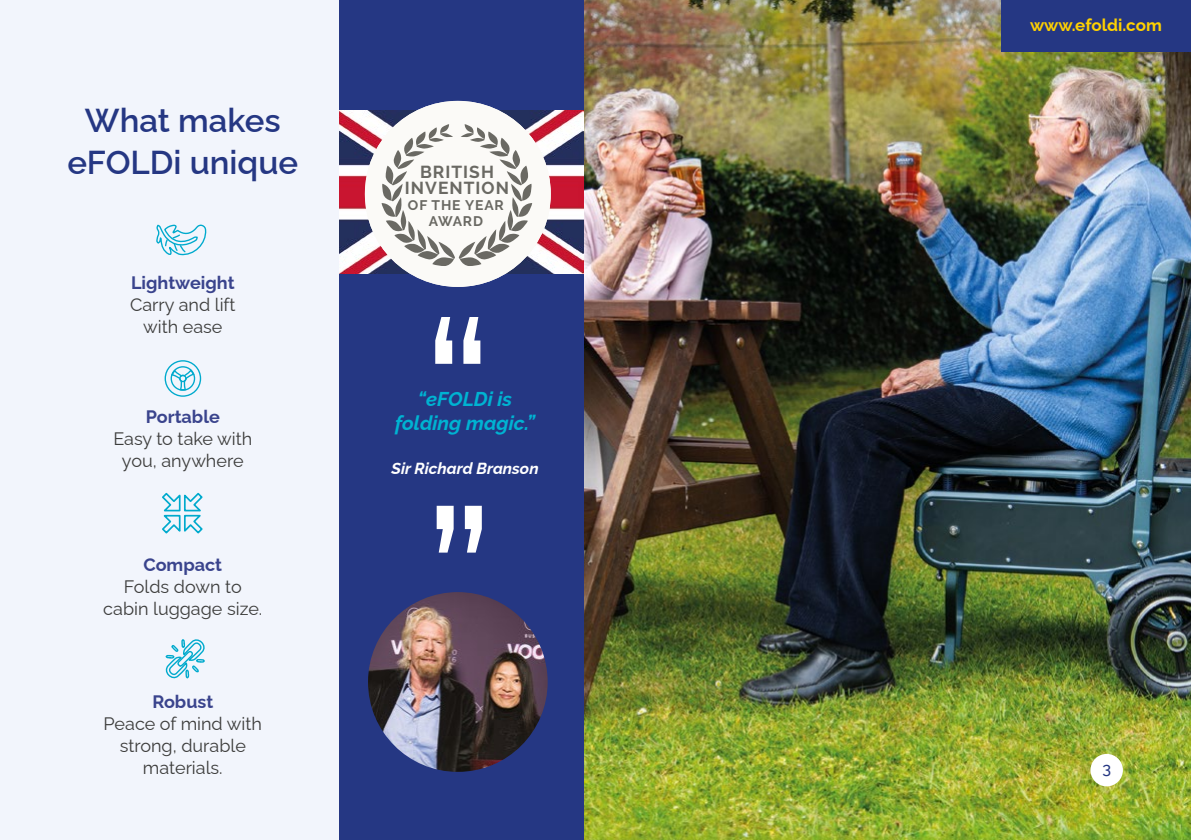
<style>
.page{position:relative;width:1191px;height:840px;background:#fff}
.page>*{position:absolute;margin:0;border:0;box-sizing:border-box;transform-origin:0 0}
.t1{font:500 204.2px "Raleway";color:#fff}
.t2{font:600 33px/42.2px "Raleway";color:#253783;text-align:center}
.t3{font:italic 700 20px "Raleway";color:#00b3d2}
.t4{font:18px/22px "Raleway";color:#3c3c3b;text-align:center}
.t5{font:700 18px "Raleway";color:#3a448d}
.t6{font:700 17.2px "Raleway";letter-spacing:.06em;color:#6a6963}
.t7{font:700 17px "Raleway";color:#ffd100}
.t8{font:italic 700 16px "Raleway";color:#fff}
.t9{font:500 16px "Raleway";color:#253783}
.t10{font:700 13.8px/15.6px "Raleway";letter-spacing:.06em;color:#6a6963;text-align:center}
</style>
<div class="page">
<img style="left:583px;top:0;width:608px;height:839px">
<div style="left:338px;top:0;width:245px;height:839px;background:#253783"></div>
<img style="left:339px;top:110px;width:244px;height:163px">
<div style="left:0;top:0;width:339px;height:839px;background:#f2f5fc"></div>
<img style="left:368px;top:591px;width:179px;height:180px;border-radius:90px">
<div style="left:365px;top:101px;width:186px;height:186px;background:#fbfaf7;border-radius:93px"></div>
<svg style="left:381px;top:124px;width:151px;height:142px"></svg>
<div style="left:1001px;top:0;width:190px;height:51px;background:#253783"></div>
<svg style="left:162px;top:492px;width:41px;height:42px"></svg>
<svg style="left:165px;top:639px;width:40px;height:40px"></svg>
<svg style="left:156px;top:224px;width:51px;height:32px"></svg>
<div style="left:165px;top:360px;width:36px;height:36px;border:1px solid #00aacd;border-radius:50%"></div>
<div style="left:171px;top:366px;width:24px;height:24px;border:1px solid #00aacd;border-radius:50%"></div>
<svg style="left:169px;top:367px;width:28px;height:24px"></svg>
<div style="left:179px;top:374px;width:8px;height:8px;border:1px solid #00aacd;border-radius:50%"></div>
<div style="left:1090px;top:753px;width:33px;height:32px;background:#fff;border-radius:50%"></div>
<h2 class="t2" style="left:67px;top:95px;width:232px">What makes eFOLDi unique</h2>
<p class="t5" style="left:131px;top:268px;width:105px">Lightweight</p>
<p class="t4" style="left:130px;top:291px;width:107px">Carry and lift with ease</p>
<p class="t5" style="left:146px;top:401px;width:76px">Portable</p>
<p class="t4" style="left:113px;top:425px;width:140px">Easy to take with you, anywhere</p>
<p class="t5" style="left:143px;top:549px;width:80px">Compact</p>
<p class="t4" style="left:103px;top:573px;width:160px">Folds down to cabin luggage size.</p>
<p class="t5" style="left:152px;top:687px;width:62px">Robust</p>
<p class="t4" style="left:104px;top:710px;width:160px">Peace of mind with strong, durable materials.</p>
<p class="t6" style="left:420px;top:162px;width:75px">BRITISH</p>
<p class="t10" style="left:408px;top:197px;width:97px">OF THE YEAR<br>AWARD</p>
<p class="t6" style="left:405px;top:178px;width:106px">INVENTION</p>
<h1 class="t1" style="left:422px;top:231px;width:72px">“</h1>
<p class="t3" style="left:418px;top:383px;width:96px">“eFOLDi is</p>
<p class="t3" style="left:395px;top:407px;width:142px">folding magic.”</p>
<p class="t8" style="left:391px;top:455px;width:149px">Sir Richard Branson</p>
<h1 class="t1" style="left:494px;top:638px;width:72px;rotate:-180deg">“</h1>
<p class="t7" style="left:1030px;top:11px;width:133px">www.efoldi.com</p>
<p class="t9" style="left:1102px;top:755px;width:10px">3</p>
</div>
